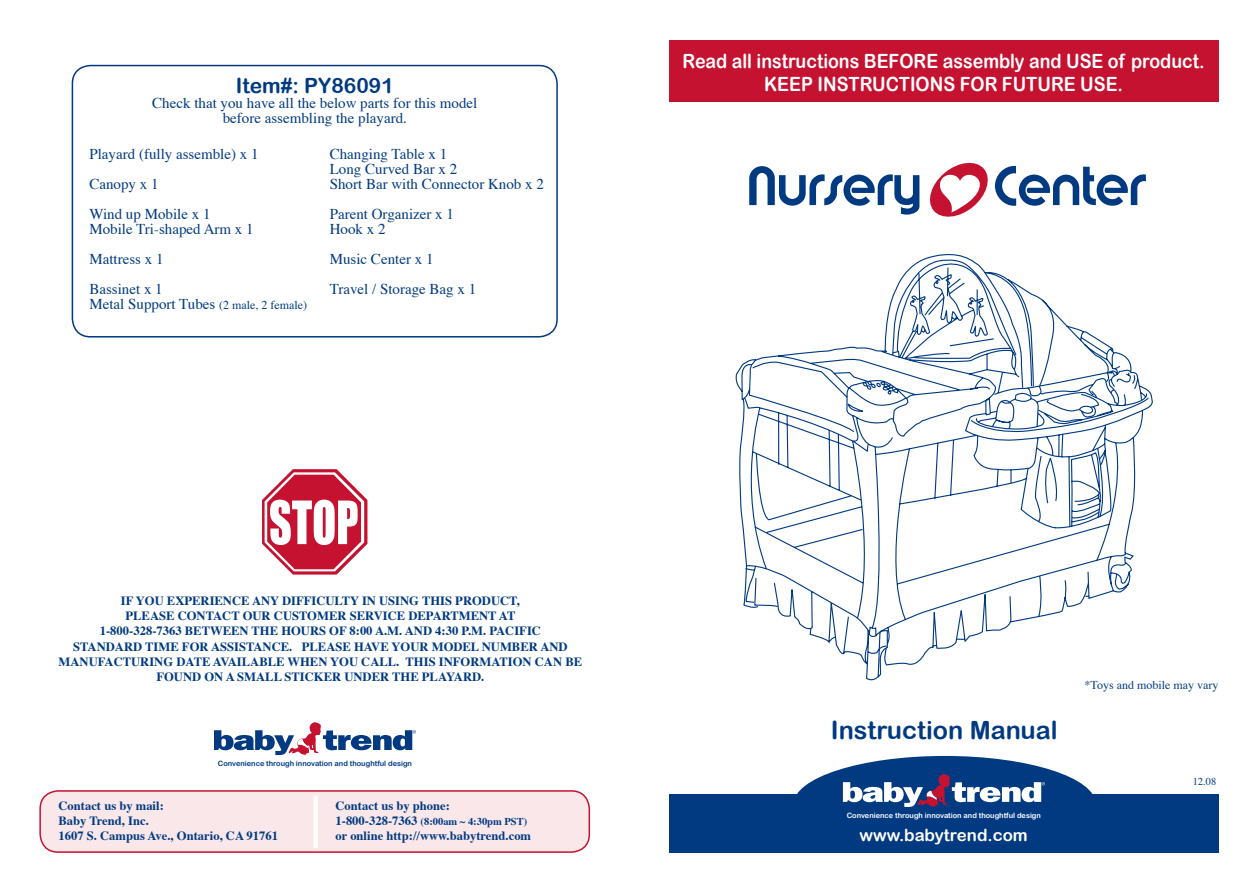
<style>
.page{position:relative;width:1259px;height:893px;background:#fff}
.page>*{position:absolute;margin:0;border:0;box-sizing:border-box;transform-origin:0 0}
.t1{font:25.2px "Arial Rounded MT Bold";color:#013a81}
.t2{font:21px "Arial Rounded MT Bold";color:#013a81}
.t3{font:19.65px/23.1px "Arial Rounded MT Bold";color:#fff;text-align:center;scale:.91 1}
.t4{font:16.8px "Arial Rounded MT Bold";color:#fff}
.t5{font:15px/30px "Times";color:#013a81}
.t6{font:700 12.6px/15.1px "Times";color:#013a81;text-align:center}
.t7{font:12px "Times";color:#013a81}
.t8{font:700 10.5px "Times";color:#013a81}
.t9{font:10.5px "Times";color:#013a81}
.t10{font:7.35px "Arial Rounded MT Bold";color:#fff}
.t11{font:7.35px "Arial Rounded MT Bold";color:#013a81}
.s1{font-size:12px}
.s2{font-size:12.6px}
</style>
<div class="page">
<div style="left:793px;top:756px;width:303px;height:97px;background:#013a81;border-radius:50%"></div>
<div style="left:669px;top:794px;width:549px;height:59px;background:#013a81"></div>
<svg style="left:843px;top:775px;width:202px;height:32px"></svg>
<div style="left:669px;top:40px;width:549px;height:62px;background:#c41230"></div>
<svg style="left:749px;top:166px;width:170px;height:49px"></svg>
<svg style="left:930px;top:162px;width:216px;height:55px"></svg>
<svg style="left:735px;top:254px;width:418px;height:521px"></svg>
<svg style="left:214px;top:722px;width:202px;height:33px"></svg>
<svg style="left:262px;top:469px;width:105px;height:106px"></svg>
<div style="left:40px;top:791px;width:549px;height:61px;background:#f9e7ea;border-radius:18px"></div>
<div style="left:39px;top:790px;width:551px;height:63px;border:2px solid #c41230;border-radius:18px"></div>
<div style="left:313px;top:795px;width:5px;height:53px;background:#fff"></div>
<div style="left:72px;top:65px;width:486px;height:273px;border:2px solid #013a81;border-radius:18px"></div>
<h2 class="t2" style="left:236px;top:73px;width:159px">Item#: PY86091</h2>
<p class="t5" style="left:152px;top:94px;width:326px;line-height:15px;text-align:center">Check that you have all the below parts for this model before assembling the playard.</p>
<p class="t5" style="left:89px;top:138px;width:171px">Playard (fully assemble) x 1<br>Canopy x 1<br>Wind up Mobile x 1</p>
<p class="t5" style="left:89px;top:213px;width:166px">Mobile Tri-shaped Arm x 1<br>Mattress x 1<br>Bassinet x 1</p>
<p class="t5" style="left:89px;top:288px;width:219px">Metal Support Tubes <span class="s1">(2 male, 2 female)</span></p>
<p class="t5" style="left:330px;top:145px;width:216px;line-height:15px">Changing Table x 1<br>Long Curved Bar x 2<br>Short Bar with Connector Knob x 2</p>
<p class="t5" style="left:330px;top:205px;width:126px;line-height:15px">Parent Organizer x 1<br>Hook x 2</p>
<p class="t5" style="left:330px;top:243px;width:148px">Music Center x 1<br>Travel / Storage Bag x 1</p>
<h3 class="t3" style="left:682px;top:49px;width:575px">Read all instructions BEFORE assembly and USE of product.<br>KEEP INSTRUCTIONS FOR FUTURE USE.</h3>
<p class="t6" style="left:59px;top:592px;width:525px">IF YOU EXPERIENCE ANY DIFFICULTY IN USING THIS PRODUCT,<br>PLEASE CONTACT OUR CUSTOMER SERVICE DEPARTMENT AT<br>1-800-328-7363 BETWEEN THE HOURS OF 8:00 A.M. AND 4:30 P.M. PACIFIC<br>STANDARD TIME FOR ASSISTANCE. PLEASE HAVE YOUR MODEL NUMBER AND MANUFACTURING DATE AVAILABLE WHEN YOU CALL. THIS INFORMATION CAN BE FOUND ON A SMALL STICKER UNDER THE PLAYARD.</p>
<p class="t11" style="left:218px;top:759px;width:196px">Convenience through innovation and thoughtful design</p>
<p class="t6" style="left:58px;top:796px;width:221px;text-align:left">Contact us by mail:<br>Baby Trend, Inc.<br>1607 S. Campus Ave., Ontario, CA 91761</p>
<p class="t6" style="left:335px;top:796px;width:116px">Contact us by phone:</p>
<p class="t8" style="left:335px;top:811px;width:193px"><span class="s2">1-800-328-7363</span> (8:00am ~ 4:30pm PST)</p>
<p class="t6" style="left:335px;top:827px;width:197px">or online http://www.babytrend.com</p>
<h1 class="t1" style="left:831px;top:715px;width:228px">Instruction Manual</h1>
<p class="t10" style="left:847px;top:811px;width:196px">Convenience through innovation and thoughtful design</p>
<h3 class="t4" style="left:859px;top:825px;width:170px">www.babytrend.com</h3>
<p class="t7" style="left:1084px;top:674px;width:135px">*Toys and mobile may vary</p>
<p class="t9" style="left:1192px;top:771px;width:25px">12.08</p>
</div>
